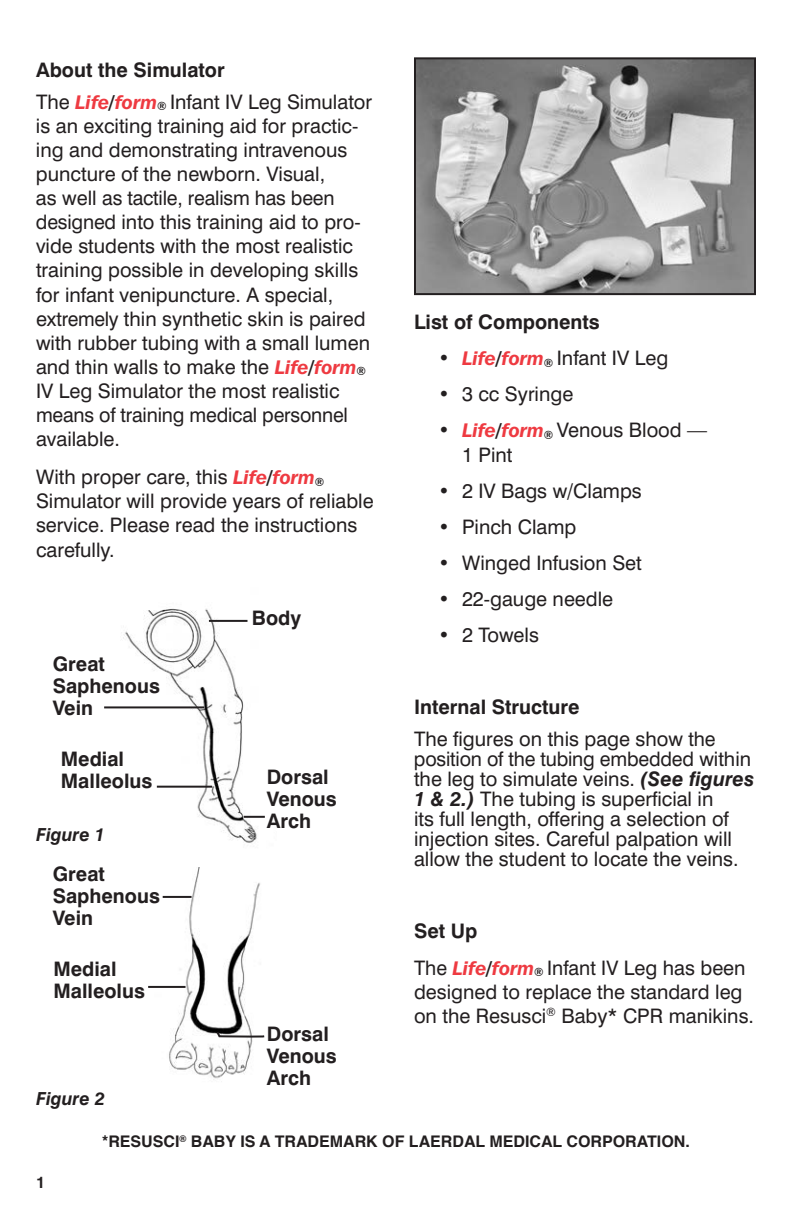
<style>
.page{position:relative;width:792px;height:1224px;background:#fff}
.page>*{position:absolute;margin:0;border:0;box-sizing:border-box;transform-origin:0 0}
.t1{font:20px/24px "Swiss 721 BT";color:#231f20}
.t2{font:700 20px/22px "Swiss 721 BT";color:#231f20}
.t3{font:italic 700 18px "Swiss 721 BT";color:#231f20}
.t4{font:700 16px "Helvetica";color:#231f20}
.t5{font:700 16px "Swiss 721 BT";color:#231f20}
.s1{font-weight:700}
.s2{font-family:"Franklin Gothic IT Cby BT";font-weight:600;font-style:italic;font-size:19.6px;color:#ee3a41}
.s3{font-family:"Franklin Gothic IT Cby BT";font-weight:600;font-style:italic;font-size:19.6px}
.s4{font-family:"Franklin Gothic IT Cby BT";font-weight:600;font-style:italic;font-size:11.4px}
.s5{font-weight:700;font-style:italic}
</style>
<div class="page">
<img style="left:120px;top:608px;width:145px;height:235px">
<img style="left:154px;top:867px;width:106px;height:213px">
<img style="left:417px;top:60px;width:336px;height:232px">
<div style="left:414px;top:57px;width:342px;height:238px;border:2px solid #231f20"></div>
<hr style="left:104px;top:706px;width:100px;height:2px;background:#231f20">
<hr style="left:157px;top:786px;width:55px;height:2px;background:#231f20">
<hr style="left:244px;top:816px;width:21px;height:2px;background:#231f20">
<hr style="left:209px;top:620px;width:39px;height:2px;background:#231f20">
<hr style="left:163px;top:896px;width:29px;height:2px;background:#231f20">
<hr style="left:148px;top:986px;width:38px;height:2px;background:#231f20">
<svg style="left:215px;top:1029px;width:50px;height:16px"></svg>
<p class="t1" style="left:36px;top:53px;width:338px;line-height:32px"><span class="s1">About the Simulator<br></span>The <span class="s2">Life</span><span class="s3">/</span><span class="s2">form</span><span class="s4">®</span> Infant IV Leg Simulator</p>
<p class="t1" style="left:36px;top:114px;width:336px">is an exciting training aid for practic&shy;ing and demonstrating intravenous puncture of the newborn. Visual,<br>as well as tactile, realism has been designed into this training aid to pro&shy;vide students with the most realistic training possible in developing skills for infant venipuncture. A special, extremely thin synthetic skin is paired with rubber tubing with a small lumen and thin walls to make the <span class="s2">Life</span><span class="s3">/</span><span class="s2">form</span><span class="s4">® </span>IV Leg Simulator the most realistic means of training medical personnel available.</p>
<p class="t1" style="left:36px;top:465px;width:339px">With proper care, this <span class="s2">Life</span><span class="s3">/</span><span class="s2">form</span><span class="s4">®<br></span>Simulator will provide years of reliable service. Please read the instructions carefully.</p>
<p class="t2" style="left:53px;top:653px;width:109px">Great<br>Saphenous<br>Vein</p>
<p class="t2" style="left:61px;top:747px;width:93px">Medial<br>Malleolus</p>
<p class="t3" style="left:36px;top:824px;width:71px">Figure 1</p>
<p class="t2" style="left:53px;top:863px;width:109px">Great<br>Saphenous<br>Vein</p>
<p class="t2" style="left:53px;top:958px;width:93px">Medial<br>Malleolus</p>
<p class="t3" style="left:36px;top:1088px;width:71px">Figure 2</p>
<p class="t2" style="left:252px;top:607px;width:51px">Body</p>
<p class="t2" style="left:267px;top:766px;width:71px">Dorsal<br>Venous<br>Arch</p>
<p class="t2" style="left:267px;top:1023px;width:71px">Dorsal<br>Venous<br>Arch</p>
<p class="t2" style="left:414px;top:311px;width:187px">List of Components</p>
<p class="t1" style="left:438px;top:346px;width:232px">• <span class="s2">Life</span><span class="s3">/</span><span class="s2">form</span><span class="s4">®</span> Infant IV Leg</p>
<p class="t1" style="left:438px;top:382px;width:137px">• 3 cc Syringe</p>
<p class="t1" style="left:462px;top:418px;width:247px;text-indent:-24px">• <span class="s2">Life</span><span class="s3">/</span><span class="s2">form</span><span class="s4">®</span> Venous Blood —<br>1 Pint</p>
<p class="t1" style="left:438px;top:478px;width:205px">• 2 IV Bags w/Clamps</p>
<p class="t1" style="left:438px;top:515px;width:140px">• Pinch Clamp</p>
<p class="t1" style="left:438px;top:551px;width:205px">• Winged Infusion Set</p>
<p class="t1" style="left:438px;top:587px;width:177px">• 22-gauge needle</p>
<p class="t1" style="left:438px;top:623px;width:103px">• 2 Towels</p>
<p class="t2" style="left:414px;top:696px;width:167px">Internal Structure</p>
<p class="t1" style="left:414px;top:729px;width:342px;line-height:20px">The figures on this page show the position of the tubing embedded within the leg to simulate veins. <span class="s5">(See figures 1 &amp; 2.)</span> The tubing is superficial in<br>its full length, offering a selection of injection sites. Careful palpation will allow the student to locate the veins.</p>
<p class="t1" style="left:414px;top:913px;width:333px;line-height:36px"><span class="s1">Set Up<br></span>The <span class="s2">Life</span><span class="s3">/</span><span class="s2">form</span><span class="s4">®</span> Infant IV Leg has been</p>
<p class="t1" style="left:414px;top:979px;width:342px">designed to replace the standard leg on the Resusci<sup>®</sup> Baby* CPR manikins.</p>
<p class="t5" style="left:36px;top:1173px;width:11px">1</p>
<p class="t4" style="left:102px;top:1129px;width:589px">*RESUSCI<sup>®</sup> BABY IS A TRADEMARK OF LAERDAL MEDICAL CORPORATION.</p>
</div>
